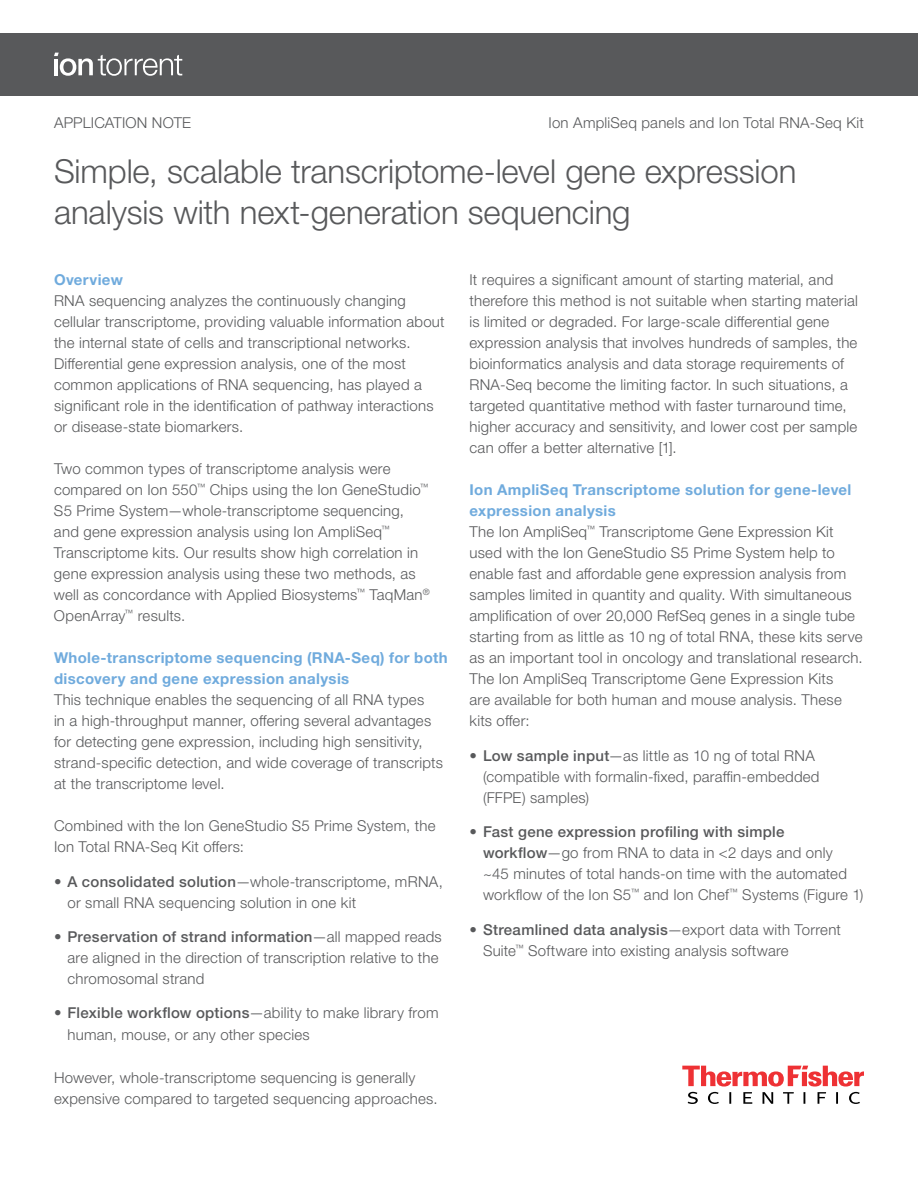
<style>
.page{position:relative;width:918px;height:1188px;background:#fff}
.page>*{position:absolute;margin:0;border:0;box-sizing:border-box;transform-origin:0 0}
.t1{font:300 33px/40.5px "Helvetica Neue LTW1 G";letter-spacing:-.005em;color:#58595b}
.t2{font:300 15px/21px "Helvetica Neue LTW1 G";letter-spacing:.015em;color:#58595b}
.t3{font:700 15px/21px "Helvetica Neue LTW1 G";letter-spacing:.025em;color:#70abdd}
.s1{font-weight:500}
.s2{font-weight:700;color:#70abdd}
</style>
<div class="page">
<svg style="left:682px;top:1066px;width:182px;height:38px"></svg>
<div style="left:0;top:33px;width:918px;height:63px;background:#58595b"></div>
<svg style="left:54px;top:53px;width:128px;height:23px"></svg>
<p class="t2" style="left:54px;top:112px;width:139px">APPLICATION NOTE</p>
<p class="t2" style="left:549px;top:112px;width:317px">Ion AmpliSeq panels and Ion Total RNA-Seq Kit</p>
<h1 class="t1" style="left:54px;top:151px;width:744px">Simple, scalable transcriptome-level gene expression analysis with next-generation sequencing</h1>
<p class="t3" style="left:54px;top:269px;width:70px">Overview</p>
<p class="t2" style="left:54px;top:290px;width:392px">RNA sequencing analyzes the continuously changing cellular transcriptome, providing valuable information about the internal state of cells and transcriptional networks.<br>Differential gene expression analysis, one of the most common applications of RNA sequencing, has played a significant role in the identification of pathway interactions or disease-state biomarkers.</p>
<p class="t2" style="left:54px;top:458px;width:377px">Two common types of transcriptome analysis were compared on Ion 550<sup>™</sup> Chips using the Ion GeneStudio<sup>™ </sup>S5 Prime System—whole-transcriptome sequencing, and gene expression analysis using Ion AmpliSeq<sup>™ </sup>Transcriptome kits. Our results show high correlation in gene expression analysis using these two methods, as well as concordance with Applied Biosystems<sup>™</sup> TaqMan<sup>® </sup>OpenArray<sup>™</sup> results.</p>
<p class="t3" style="left:54px;top:647px;width:395px">Whole-transcriptome sequencing (RNA-Seq) for both discovery and gene expression analysis</p>
<p class="t2" style="left:54px;top:689px;width:391px">This technique enables the sequencing of all RNA types<br>in a high-throughput manner, offering several advantages for detecting gene expression, including high sensitivity, strand-specific detection, and wide coverage of transcripts at the transcriptome level.</p>
<p class="t2" style="left:54px;top:815px;width:383px">Combined with the Ion GeneStudio S5 Prime System, the<br>Ion Total RNA-Seq Kit offers:</p>
<p class="t2" style="left:68px;top:871px;width:377px;text-indent:-14px">• <span class="s1">A consolidated solution</span>—whole-transcriptome, mRNA, or small RNA sequencing solution in one kit</p>
<p class="t2" style="left:68px;top:926px;width:376px;text-indent:-14px">• <span class="s1">Preservation of strand information</span>—all mapped reads are aligned in the direction of transcription relative to the chromosomal strand</p>
<p class="t2" style="left:68px;top:1003px;width:373px;text-indent:-14px">• <span class="s1">Flexible workflow options</span>—ability to make library from human, mouse, or any other species</p>
<p class="t2" style="left:54px;top:1067px;width:385px">However, whole-transcriptome sequencing is generally expensive compared to targeted sequencing approaches.</p>
<p class="t2" style="left:470px;top:269px;width:390px">It requires a significant amount of starting material, and therefore this method is not suitable when starting material is limited or degraded. For large-scale differential gene expression analysis that involves hundreds of samples, the bioinformatics analysis and data storage requirements of RNA-Seq become the limiting factor. In such situations, a targeted quantitative method with faster turnaround time, higher accuracy and sensitivity, and lower cost per sample can offer a better alternative [1].</p>
<p class="t2" style="left:470px;top:479px;width:395px"><span class="s2">Ion AmpliSeq Transcriptome solution for gene-level expression analysis<br></span>The Ion AmpliSeq<sup>™</sup> Transcriptome Gene Expression Kit used with the Ion GeneStudio S5 Prime System help to enable fast and affordable gene expression analysis from samples limited in quantity and quality. With simultaneous amplification of over 20,000 RefSeq genes in a single tube starting from as little as 10 ng of total RNA, these kits serve as an important tool in oncology and translational research.<br>The Ion AmpliSeq Transcriptome Gene Expression Kits<br>are available for both human and mouse analysis. These kits offer:</p>
<p class="t2" style="left:483px;top:745px;width:338px;text-indent:-14px">• <span class="s1">Low sample input</span>—as little as 10 ng of total RNA (compatible with formalin-fixed, paraffin-embedded (FFPE) samples)</p>
<p class="t2" style="left:483px;top:821px;width:382px;text-indent:-14px">• <span class="s1">Fast gene expression profiling with simple workflow</span>—go from RNA to data in &lt;2 days and only<br>~45 minutes of total hands-on time with the automated workflow of the Ion S5<sup>™</sup> and Ion Chef<sup>™</sup> Systems (Figure 1)</p>
<p class="t2" style="left:483px;top:919px;width:360px;text-indent:-14px">• <span class="s1">Streamlined data analysis</span>—export data with Torrent<br>Suite<sup>™</sup> Software into existing analysis software</p>
</div>
